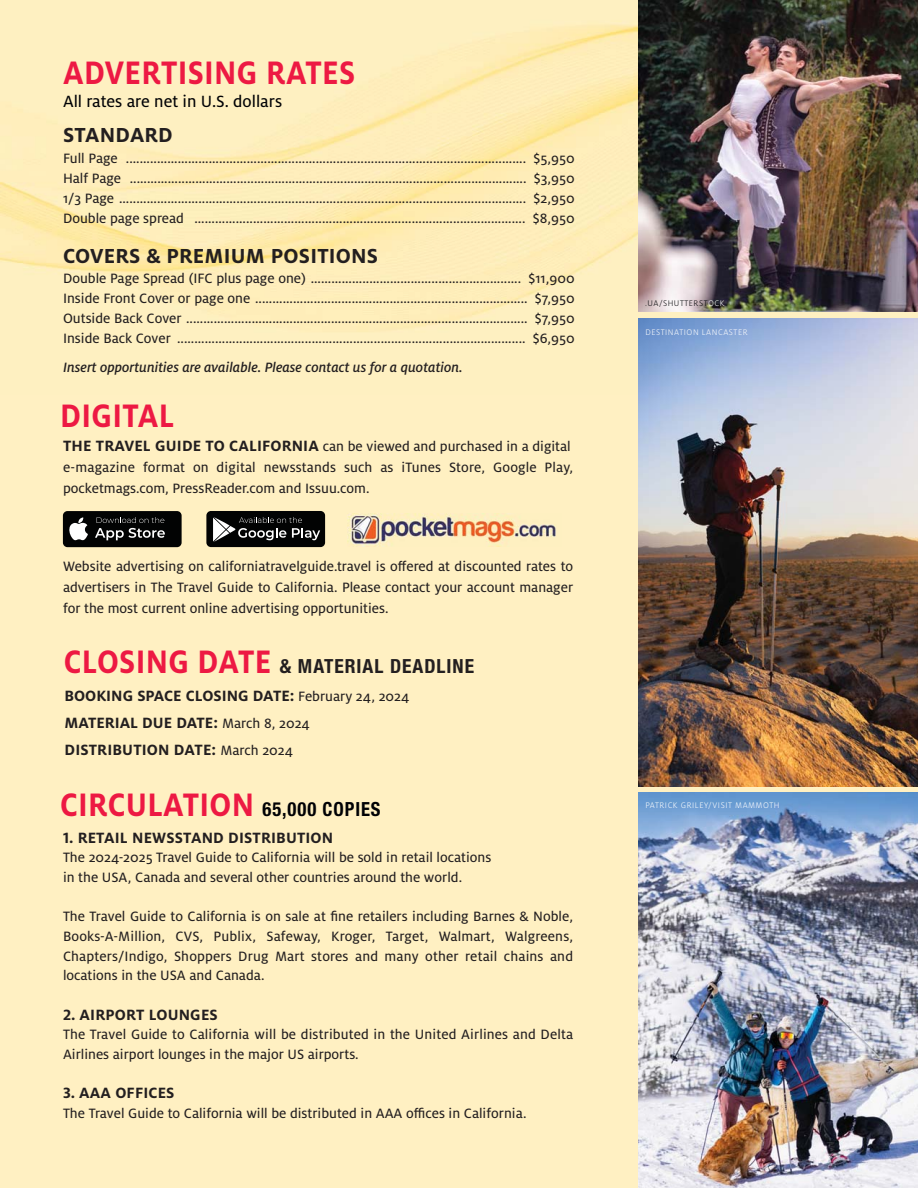
<style>
.page{position:relative;width:918px;height:1188px;background:#fff0c2}
.page>*{position:absolute;margin:0;border:0;box-sizing:border-box;transform-origin:0 0}
.t1{font:700 36px "Milo OT";letter-spacing:.01em;color:#ed1943;scale:.9 1}
.t2{font:700 22.5px "Milo OT";letter-spacing:.01em;color:#231f20}
.t3{font:700 condensed 19.5px "Helvetica Neue";letter-spacing:.05em;color:#231f20}
.t4{font:700 condensed 19.5px "Helvetica Neue";letter-spacing:.05em;color:#010205;scale:.95 1}
.t5{font:18px "Milo OT Text";color:#010205}
.t6{font:700 16.5px/27px "Milo OT";letter-spacing:.01em;color:#231f20}
.t7{font:15px/20.1px "Milo OT Text";color:#231f20;text-align:justify}
.t8{font:italic 500 15px "Milo OT";color:#231f20}
.t9{font:300 9px "Milo OT";letter-spacing:.06em;color:#fff}
.t10{font:300 9px "Milo OT";letter-spacing:.06em;color:#010205}
.s1{font-family:"Milo OT";font-weight:700;font-size:16.5px}
.s2{font-family:"Milo OT";font-stretch:normal;font-size:36px;color:#ed1943}
.s3{font-family:"Milo OT Text";font-weight:400;font-size:15px}
.s4{color:#fff}
</style>
<div class="page">
<img style="left:0;top:25px;width:918px;height:307px">
<img style="left:638px;top:0;width:280px;height:312px">
<img style="left:638px;top:319px;width:280px;height:468px">
<img style="left:638px;top:793px;width:280px;height:395px">
<img style="left:348px;top:514px;width:208px;height:33px">
<div style="left:63px;top:511px;width:119px;height:36px;background:#020303;border-radius:5px"></div>
<svg style="left:69px;top:517px;width:19px;height:23px"></svg>
<svg style="left:95px;top:517px;width:70px;height:23px"></svg>
<div style="left:206px;top:511px;width:119px;height:36px;background:#020303;border-radius:5px"></div>
<svg style="left:213px;top:517px;width:107px;height:25px"></svg>
<h1 class="t1" style="left:63px;top:58px;width:326px">ADVERTISING RATES</h1>
<p class="t5" style="left:63px;top:95px;width:221px">All rates are net in U.S. dollars</p>
<h2 class="t2" style="left:63px;top:126px;width:111px">STANDARD</h2>
<p class="t7" style="left:63px;top:149px;width:513px">Full Page .................................................................................................................... $5,950<br>Half Page ................................................................................................................... $3,950<br>1/3 Page ...................................................................................................................... $2,950<br>Double page spread ................................................................................................ $8,950</p>
<h2 class="t2" style="left:63px;top:247px;width:317px">COVERS &amp; PREMIUM POSITIONS</h2>
<p class="t7" style="left:63px;top:269px;width:513px">Double Page Spread (IFC plus page one) ............................................................. $11,900<br>Inside Front Cover or page one ............................................................................... $7,950<br>Outside Back Cover ................................................................................................... $7,950<br>Inside Back Cover ..................................................................................................... $6,950</p>
<p class="t8" style="left:63px;top:358px;width:401px">Insert opportunities are available. Please contact us for a quotation.</p>
<h1 class="t1" style="left:60px;top:401px;width:128px">DIGITAL</h1>
<p class="t7" style="left:63px;top:437px;width:512px;line-height:21px;text-align:left"><span class="s1">THE TRAVEL GUIDE TO CALIFORNIA</span> can be viewed and purchased in a digital e-magazine format on digital newsstands such as iTunes Store, Google Play, pocketmags.com, PressReader.com and Issuu.com.</p>
<p class="t7" style="left:63px;top:557px;width:512px;line-height:21px">Website advertising on californiatravelguide.travel is offered at discounted rates to advertisers in The Travel Guide to California. Please contact your account manager for the most current online advertising opportunities.</p>
<h3 class="t3" style="left:64px;top:655px;width:412px"><span class="s2">CLOSING DATE</span> &amp; MATERIAL DEADLINE</h3>
<p class="t6" style="left:64px;top:683px;width:347px">BOOKING SPACE CLOSING DATE: <span class="s3">February 24, 2024<br></span>MATERIAL DUE DATE: <span class="s3">March 8, 2024<br></span>DISTRIBUTION DATE: <span class="s3">March 2024</span></p>
<h3 class="t4" style="left:60px;top:798px;width:339px"><span class="s2">CIRCULATION</span> 65,000 COPIES</h3>
<p class="t6" style="left:63px;top:825px;width:272px">1. RETAIL NEWSSTAND DISTRIBUTION</p>
<p class="t7" style="left:63px;top:849px;width:430px;line-height:19.6px">The 2024-2025 Travel Guide to California will be sold in retail locations in the USA, Canada and several other countries around the world.</p>
<p class="t7" style="left:63px;top:908px;width:512px;line-height:19.6px">The Travel Guide to California is on sale at fine retailers including Barnes &amp; Noble, Books-A-Million, CVS, Publix, Safeway, Kroger, Target, Walmart, Walgreens, Chapters/Indigo, Shoppers Drug Mart stores and many other retail chains and locations in the USA and Canada.</p>
<p class="t6" style="left:63px;top:1002px;width:156px">2. AIRPORT LOUNGES</p>
<p class="t7" style="left:63px;top:1026px;width:512px;line-height:19.6px">The Travel Guide to California will be distributed in the United Airlines and Delta<br>Airlines airport lounges in the major US airports.</p>
<p class="t6" style="left:63px;top:1080px;width:113px">3. AAA OFFICES</p>
<p class="t7" style="left:63px;top:1104px;width:465px">The Travel Guide to California will be distributed in AAA offices in California.</p>
<p class="t10" style="left:645px;top:298px;width:81px">.UA/SHUTTERST<span class="s4">OCK</span></p>
<p class="t9" style="left:645px;top:326px;width:104px">DESTINATION LANCASTER</p>
<p class="t9" style="left:645px;top:799px;width:136px">PATRICK GRILEY/VISIT MAMMOTH</p>
</div>
